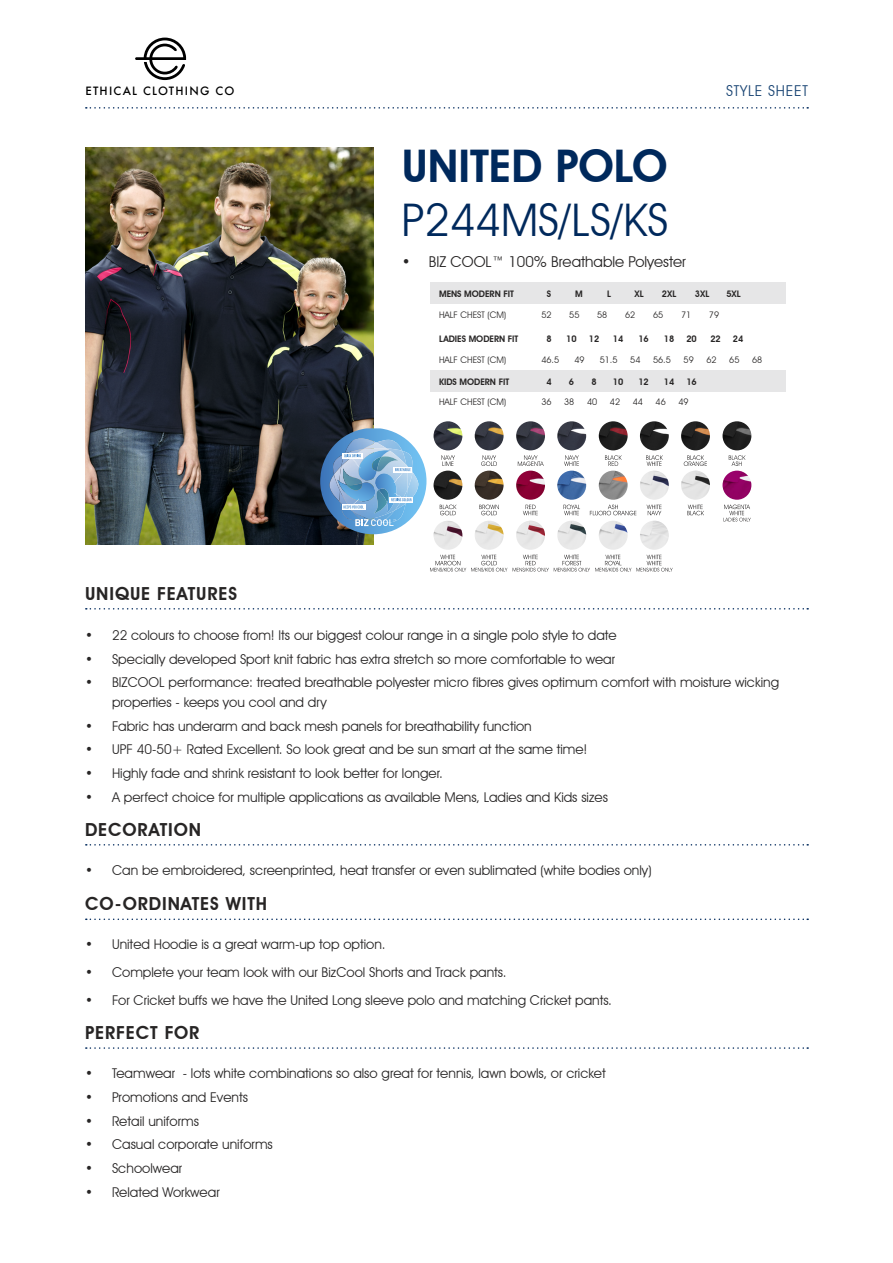
<style>
.page{position:relative;width:893px;height:1263px;background:#fff}
.page>*{position:absolute;margin:0;border:0;box-sizing:border-box;transform-origin:0 0}
.t1{font:45px "Avant Garde IT Cby BT";color:#00295c}
.t2{font:600 45px "Avant Garde IT Cby BT";color:#00295c}
.t3{font:600 18px "Avant Garde IT Cby BT";letter-spacing:.05em;color:#272525}
.t4{font:15px "Avant Garde IT Cby BT";color:#272525}
.t5{font:15px "Avant Garde IT Cby BT";letter-spacing:.05em;color:#1a4574}
.t6{font:13.5px/19.5px "Avant Garde IT Cby BT";color:#272525}
.t7{font:500 11.1px "Futura";letter-spacing:.11em;color:#000}
.t8{font:9px "Avant Garde IT Cby BT";color:#272525}
.t9{font:600 9px "Avant Garde IT Cby BT";color:#272525}
</style>
<div class="page">
<div style="left:431px;top:282px;width:355px;height:22px;background:#e6e6e7"></div>
<img style="left:85px;top:147px;width:288px;height:397px">
<svg style="left:86px;top:107px;width:722px;height:2px"></svg>
<svg style="left:86px;top:608px;width:722px;height:1px"></svg>
<svg style="left:86px;top:844px;width:722px;height:1px"></svg>
<svg style="left:86px;top:918px;width:722px;height:2px"></svg>
<svg style="left:86px;top:1047px;width:722px;height:2px"></svg>
<svg style="left:320px;top:428px;width:106px;height:106px;background:#7ca5c8"></svg>
<div style="left:431px;top:370px;width:355px;height:22px;background:#e6e6e7"></div>
<svg style="left:441px;top:455px;width:14px;height:11px"></svg>
<img style="left:434px;top:421px;width:28px;height:29px;border-radius:14px">
<svg style="left:481px;top:455px;width:16px;height:11px"></svg>
<img style="left:475px;top:421px;width:29px;height:29px;border-radius:14px">
<svg style="left:518px;top:455px;width:26px;height:11px"></svg>
<img style="left:516px;top:421px;width:29px;height:29px;border-radius:14px">
<svg style="left:564px;top:455px;width:15px;height:11px"></svg>
<img style="left:557px;top:421px;width:29px;height:29px;border-radius:14px">
<svg style="left:605px;top:455px;width:17px;height:11px"></svg>
<img style="left:599px;top:421px;width:29px;height:29px;border-radius:14px">
<svg style="left:646px;top:455px;width:17px;height:11px"></svg>
<img style="left:640px;top:421px;width:29px;height:29px;border-radius:14px">
<svg style="left:684px;top:455px;width:23px;height:11px"></svg>
<img style="left:681px;top:421px;width:29px;height:29px;border-radius:14px">
<svg style="left:440px;top:505px;width:17px;height:10px"></svg>
<img style="left:434px;top:471px;width:28px;height:29px;border-radius:14px">
<svg style="left:479px;top:505px;width:20px;height:10px"></svg>
<img style="left:475px;top:471px;width:29px;height:29px;border-radius:14px">
<svg style="left:523px;top:505px;width:15px;height:10px"></svg>
<img style="left:516px;top:471px;width:29px;height:29px;border-radius:14px">
<svg style="left:563px;top:505px;width:17px;height:10px"></svg>
<img style="left:557px;top:471px;width:29px;height:29px;border-radius:14px">
<svg style="left:590px;top:505px;width:46px;height:10px"></svg>
<img style="left:599px;top:471px;width:29px;height:29px;border-radius:14px">
<svg style="left:647px;top:505px;width:14px;height:10px"></svg>
<img style="left:640px;top:471px;width:29px;height:29px;border-radius:14px">
<svg style="left:687px;top:505px;width:17px;height:10px"></svg>
<img style="left:681px;top:471px;width:29px;height:29px;border-radius:14px">
<svg style="left:729px;top:455px;width:16px;height:11px"></svg>
<img style="left:722px;top:421px;width:29px;height:29px;border-radius:14px">
<svg style="left:723px;top:505px;width:28px;height:16px"></svg>
<img style="left:722px;top:471px;width:29px;height:29px;border-radius:14px">
<img style="left:434px;top:521px;width:28px;height:29px;border-radius:14px">
<svg style="left:430px;top:555px;width:77px;height:17px"></svg>
<img style="left:475px;top:521px;width:29px;height:29px;border-radius:14px">
<img style="left:516px;top:521px;width:29px;height:29px;border-radius:14px">
<img style="left:557px;top:521px;width:29px;height:29px;border-radius:14px">
<img style="left:599px;top:521px;width:29px;height:29px;border-radius:14px">
<svg style="left:513px;top:555px;width:160px;height:17px"></svg>
<img style="left:640px;top:521px;width:29px;height:29px;border-radius:14px">
<svg style="left:135px;top:38px;width:51px;height:42px"></svg>
<p class="t7" style="left:85px;top:83px;width:150px">ETHICAL CLOTHING CO</p>
<h2 class="t3" style="left:85px;top:583px;width:154px">UNIQUE FEATURES</h2>
<h1 class="t2" style="left:402px;top:139px;width:267px">UNITED POLO</h1>
<h1 class="t1" style="left:402px;top:192px;width:268px">P244MS/LS/KS</h1>
<p class="t4" style="left:402px;top:252px;width:286px">• BIZ COOL™ 100% Breathable Polyester</p>
<p class="t5" style="left:726px;top:82px;width:83px">STYLE SHEET</p>
<p class="t9" style="left:439px;top:289px;width:76px">MENS MODERN FIT</p>
<p class="t9" style="left:547px;top:289px;width:6px">S</p>
<p class="t9" style="left:575px;top:289px;width:9px">M</p>
<p class="t9" style="left:607px;top:289px;width:5px">L</p>
<p class="t9" style="left:634px;top:289px;width:11px">XL</p>
<p class="t9" style="left:662px;top:289px;width:16px">2XL</p>
<p class="t9" style="left:695px;top:289px;width:16px">3XL</p>
<p class="t9" style="left:726px;top:289px;width:16px">5XL</p>
<p class="t8" style="left:439px;top:309px;width:69px">HALF CHEST (CM)</p>
<p class="t8" style="left:541px;top:309px;width:12px">52</p>
<p class="t8" style="left:569px;top:309px;width:12px">55</p>
<p class="t8" style="left:597px;top:309px;width:12px">58</p>
<p class="t8" style="left:625px;top:309px;width:12px">62</p>
<p class="t8" style="left:653px;top:309px;width:12px">65</p>
<p class="t8" style="left:681px;top:309px;width:12px">71</p>
<p class="t8" style="left:709px;top:309px;width:12px">79</p>
<p class="t9" style="left:439px;top:333px;width:81px">LADIES MODERN FIT</p>
<p class="t9" style="left:546px;top:333px;width:7px">8</p>
<p class="t9" style="left:566px;top:333px;width:12px">10</p>
<p class="t9" style="left:589px;top:333px;width:12px">12</p>
<p class="t9" style="left:613px;top:333px;width:12px">14</p>
<p class="t9" style="left:638px;top:333px;width:12px">16</p>
<p class="t9" style="left:664px;top:333px;width:12px">18</p>
<p class="t9" style="left:686px;top:333px;width:12px">20</p>
<p class="t9" style="left:710px;top:333px;width:12px">22</p>
<p class="t9" style="left:733px;top:333px;width:12px">24</p>
<p class="t8" style="left:439px;top:354px;width:69px">HALF CHEST (CM)</p>
<p class="t8" style="left:541px;top:354px;width:19px">46.5</p>
<p class="t8" style="left:574px;top:354px;width:12px">49</p>
<p class="t8" style="left:600px;top:354px;width:19px">51.5</p>
<p class="t8" style="left:630px;top:354px;width:12px">54</p>
<p class="t8" style="left:653px;top:354px;width:19px">56.5</p>
<p class="t8" style="left:684px;top:354px;width:12px">59</p>
<p class="t8" style="left:706px;top:354px;width:12px">62</p>
<p class="t8" style="left:729px;top:354px;width:12px">65</p>
<p class="t8" style="left:752px;top:354px;width:12px">68</p>
<p class="t9" style="left:439px;top:376px;width:72px">KIDS MODERN FIT</p>
<p class="t9" style="left:546px;top:376px;width:7px">4</p>
<p class="t9" style="left:569px;top:376px;width:7px">6</p>
<p class="t9" style="left:591px;top:376px;width:7px">8</p>
<p class="t9" style="left:613px;top:376px;width:12px">10</p>
<p class="t9" style="left:638px;top:376px;width:12px">12</p>
<p class="t9" style="left:664px;top:376px;width:12px">14</p>
<p class="t9" style="left:686px;top:376px;width:12px">16</p>
<p class="t8" style="left:439px;top:397px;width:69px">HALF CHEST (CM)</p>
<p class="t8" style="left:541px;top:397px;width:12px">36</p>
<p class="t8" style="left:564px;top:397px;width:12px">38</p>
<p class="t8" style="left:587px;top:397px;width:12px">40</p>
<p class="t8" style="left:610px;top:397px;width:12px">42</p>
<p class="t8" style="left:633px;top:397px;width:12px">44</p>
<p class="t8" style="left:656px;top:397px;width:12px">46</p>
<p class="t8" style="left:678px;top:397px;width:12px">49</p>
<p class="t6" style="left:85px;top:625px;width:533px">• 22 colours to choose from! Its our biggest colour range in a single polo style to date</p>
<p class="t6" style="left:85px;top:649px;width:532px">• Specially developed Sport knit fabric has extra stretch so more comfortable to wear</p>
<p class="t6" style="left:112px;top:673px;width:668px;text-indent:-27px">• BIZCOOL performance: treated breathable polyester micro fibres gives optimum comfort with moisture wicking properties - keeps you cool and dry</p>
<p class="t6" style="left:85px;top:716px;width:448px">• Fabric has underarm and back mesh panels for breathability function</p>
<p class="t6" style="left:85px;top:740px;width:504px">• UPF 40-50+ Rated Excellent. So look great and be sun smart at the same time!</p>
<p class="t6" style="left:85px;top:763px;width:359px">• Highly fade and shrink resistant to look better for longer.</p>
<p class="t6" style="left:85px;top:787px;width:524px">• A perfect choice for multiple applications as available Mens, Ladies and Kids sizes</p>
<h2 class="t3" style="left:85px;top:819px;width:118px">DECORATION</h2>
<p class="t6" style="left:85px;top:860px;width:568px">• Can be embroidered, screenprinted, heat transfer or even sublimated (white bodies only)</p>
<h2 class="t3" style="left:85px;top:893px;width:184px">CO-ORDINATES WITH</h2>
<p class="t6" style="left:85px;top:935px;width:302px">• United Hoodie is a great warm-up top option.</p>
<p class="t6" style="left:85px;top:963px;width:423px">• Complete your team look with our BizCool Shorts and Track pants.</p>
<p class="t6" style="left:85px;top:991px;width:528px">• For Cricket buffs we have the United Long sleeve polo and matching Cricket pants.</p>
<h2 class="t3" style="left:85px;top:1022px;width:116px">PERFECT FOR</h2>
<p class="t6" style="left:85px;top:1063px;width:522px">• Teamwear - lots white combinations so also great for tennis, lawn bowls, or cricket</p>
<p class="t6" style="left:85px;top:1087px;width:164px">• Promotions and Events</p>
<p class="t6" style="left:85px;top:1111px;width:115px">• Retail uniforms</p>
<p class="t6" style="left:85px;top:1135px;width:189px">• Casual corporate uniforms</p>
<p class="t6" style="left:85px;top:1158px;width:99px">• Schoolwear</p>
<p class="t6" style="left:85px;top:1182px;width:136px">• Related Workwear</p>
</div>
